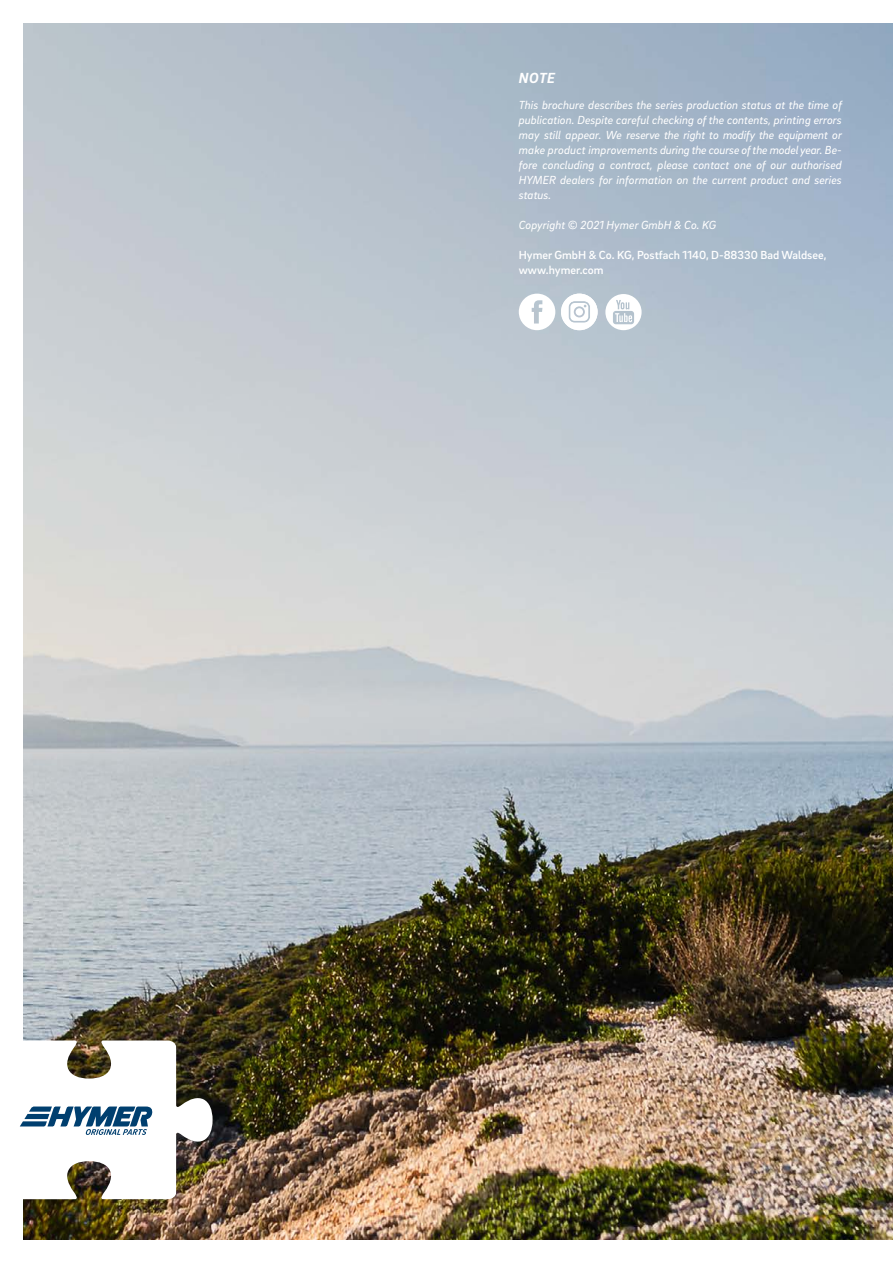
<style>
.page{position:relative;width:893px;height:1263px;background:#fff}
.page>*{position:absolute;margin:0;border:0;box-sizing:border-box;transform-origin:0 0}
.t1{font:italic 700 15px "Brix Sans";color:#fff}
.t2{font:italic 12px/15px "Brix Sans";color:#fff;text-align:justify}
.t3{font:500 12px/15px "Brix Sans";color:#fff}
</style>
<div class="page">
<img style="left:23px;top:23px;width:870px;height:1216px">
<img style="left:19px;top:1040px;width:194px;height:159px">
<svg style="left:519px;top:294px;width:36px;height:36px"></svg>
<svg style="left:561px;top:294px;width:37px;height:36px"></svg>
<svg style="left:605px;top:294px;width:37px;height:36px"></svg>
<p class="t1" style="left:519px;top:68px;width:38px">NOTE</p>
<p class="t2" style="left:519px;top:97px;width:325px">This brochure describes the series production status at the time of publication. Despite careful checking of the contents, printing errors may still appear. We reserve the right to modify the equipment or make product improvements during the course of the model year. Be&shy;fore concluding a contract, please contact one of our authorised HYMER dealers for information on the current product and series status.</p>
<p class="t2" style="left:519px;top:217px;width:199px">Copyright © 2021 Hymer GmbH &amp; Co. KG</p>
<p class="t3" style="left:519px;top:247px;width:309px">Hymer GmbH &amp; Co. KG, Postfach 1140, D-88330 Bad Waldsee, www.hymer.com</p>
</div>
